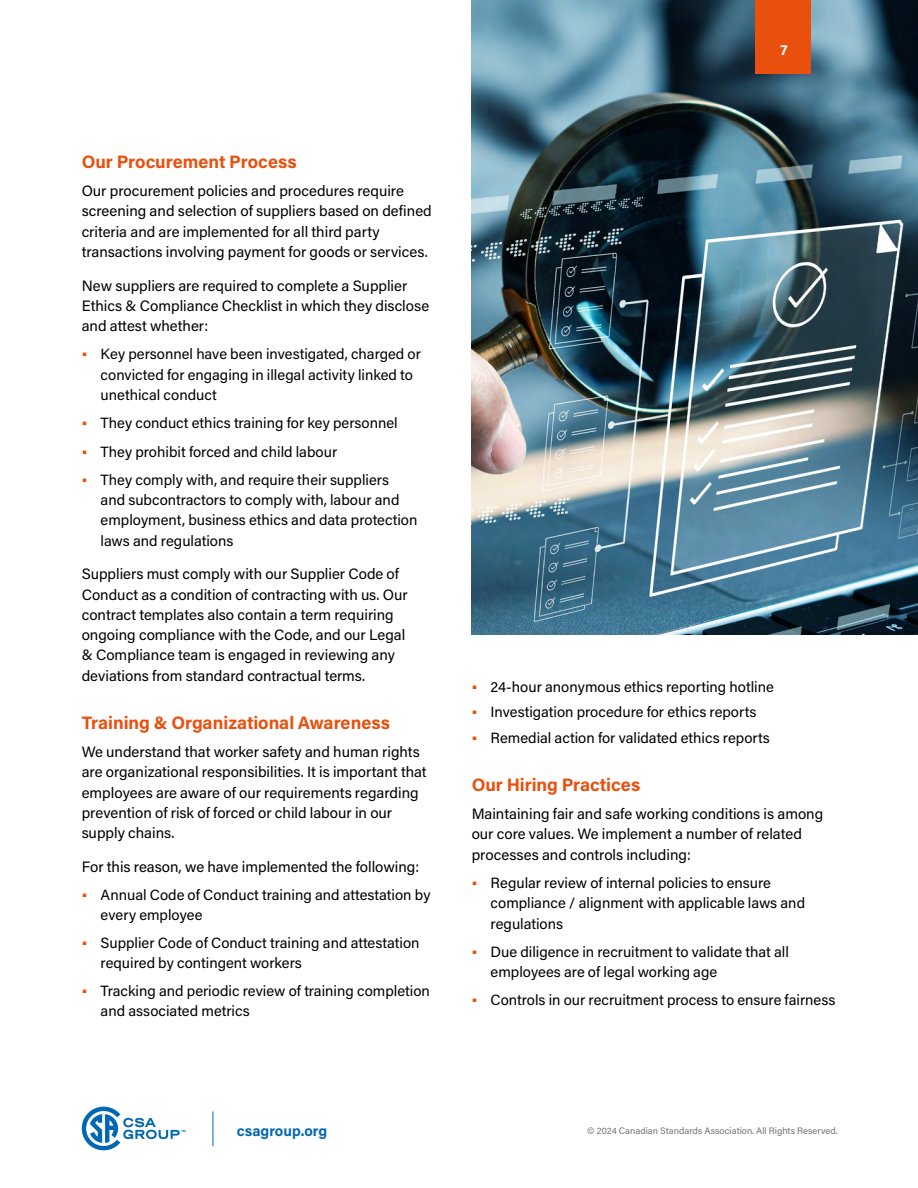
<style>
.page{position:relative;width:918px;height:1188px;background:#fff}
.page>*{position:absolute;margin:0;border:0;box-sizing:border-box;transform-origin:0 0}
.t1{font:700 18px "Acumin Pro";color:#e9500e}
.BODY_COPY__JUSTIFIED{font:15px/20.2px "Acumin Pro";color:#000}
.t2{font:14.85px/20.2px "Acumin Pro";color:#000}
.t3{font:700 14.7px "Acumin Pro";color:#0068b2}
.t4{font:700 14.7px "Acumin Pro";color:#fff}
.t5{font:9.3px "Acumin Pro";color:#767373}
.s1{font-family:"Acumin Pro Semi Cond";font-weight:700;font-size:18px;color:#e9500e}
</style>
<div class="page">
<hr style="left:213px;top:1111px;width:1px;height:35px;background:#0068b2">
<svg style="left:82px;top:1107px;width:103px;height:43px"></svg>
<img style="left:472px;top:0;width:446px;height:634px">
<div style="left:756px;top:0;width:55px;height:73px;background:#e9500e"></div>
<h3 class="t1" style="left:82px;top:149px;width:216px">Our Procurement Process</h3>
<p class="BODY_COPY__JUSTIFIED" style="left:82px;top:180px;width:352px">Our procurement policies and procedures require screening and selection of suppliers based on defined criteria and are implemented for all third party transactions involving payment for goods or services.</p>
<p class="BODY_COPY__JUSTIFIED" style="left:82px;top:275px;width:349px">New suppliers are required to complete a Supplier<br>Ethics &amp; Compliance Checklist in which they disclose and attest whether:</p>
<p class="t2" style="left:101px;top:344px;width:322px;text-indent:-19px"><span class="s1">•</span> Key personnel have been investigated, charged or convicted for engaging in illegal activity linked to unethical conduct</p>
<p class="t2" style="left:82px;top:412px;width:318px"><span class="s1">•</span> They conduct ethics training for key personnel</p>
<p class="t2" style="left:82px;top:441px;width:257px"><span class="s1">•</span> They prohibit forced and child labour</p>
<p class="t2" style="left:101px;top:469px;width:318px;text-indent:-19px"><span class="s1">•</span> They comply with, and require their suppliers<br>and subcontractors to comply with, labour and employment, business ethics and data protection laws and regulations</p>
<p class="BODY_COPY__JUSTIFIED" style="left:82px;top:564px;width:328px">Suppliers must comply with our Supplier Code of Conduct as a condition of contracting with us. Our contract templates also contain a term requiring ongoing compliance with the Code, and our Legal &amp; Compliance team is engaged in reviewing any deviations from standard contractual terms.</p>
<h3 class="t1" style="left:82px;top:710px;width:310px">Training &amp; Organizational Awareness</h3>
<p class="BODY_COPY__JUSTIFIED" style="left:82px;top:741px;width:347px">We understand that worker safety and human rights are organizational responsibilities. It is important that employees are aware of our requirements regarding prevention of risk of forced or child labour in our supply chains.</p>
<p class="BODY_COPY__JUSTIFIED" style="left:82px;top:856px;width:339px">For this reason, we have implemented the following:</p>
<p class="t2" style="left:101px;top:884px;width:331px;text-indent:-19px"><span class="s1">•</span> Annual Code of Conduct training and attestation by every employee</p>
<p class="t2" style="left:101px;top:932px;width:320px;text-indent:-19px"><span class="s1">•</span> Supplier Code of Conduct training and attestation required by contingent workers</p>
<p class="t2" style="left:101px;top:980px;width:331px;text-indent:-19px"><span class="s1">•</span> Tracking and periodic review of training completion and associated metrics</p>
<p class="t4" style="left:780px;top:39px;width:9px">7</p>
<p class="t2" style="left:472px;top:676px;width:304px"><span class="s1">•</span> 24-hour anonymous ethics reporting hotline</p>
<p class="t2" style="left:472px;top:701px;width:286px"><span class="s1">•</span> Investigation procedure for ethics reports</p>
<p class="t2" style="left:472px;top:727px;width:300px"><span class="s1">•</span> Remedial action for validated ethics reports</p>
<h3 class="t1" style="left:472px;top:772px;width:170px">Our Hiring Practices</h3>
<p class="BODY_COPY__JUSTIFIED" style="left:472px;top:803px;width:353px">Maintaining fair and safe working conditions is among our core values. We implement a number of related processes and controls including:</p>
<p class="t2" style="left:491px;top:872px;width:316px;text-indent:-19px"><span class="s1">•</span> Regular review of internal policies to ensure compliance / alignment with applicable laws and regulations</p>
<p class="t2" style="left:491px;top:941px;width:300px;text-indent:-19px"><span class="s1">•</span> Due diligence in recruitment to validate that all employees are of legal working age</p>
<p class="t2" style="left:472px;top:990px;width:365px"><span class="s1">•</span> Controls in our recruitment process to ensure fairness</p>
<p class="t3" style="left:237px;top:1121px;width:92px">csagroup.org</p>
<p class="t5" style="left:587px;top:1124px;width:252px">© 2024 Canadian Standards Association. All Rights Reserved.</p>
</div>
